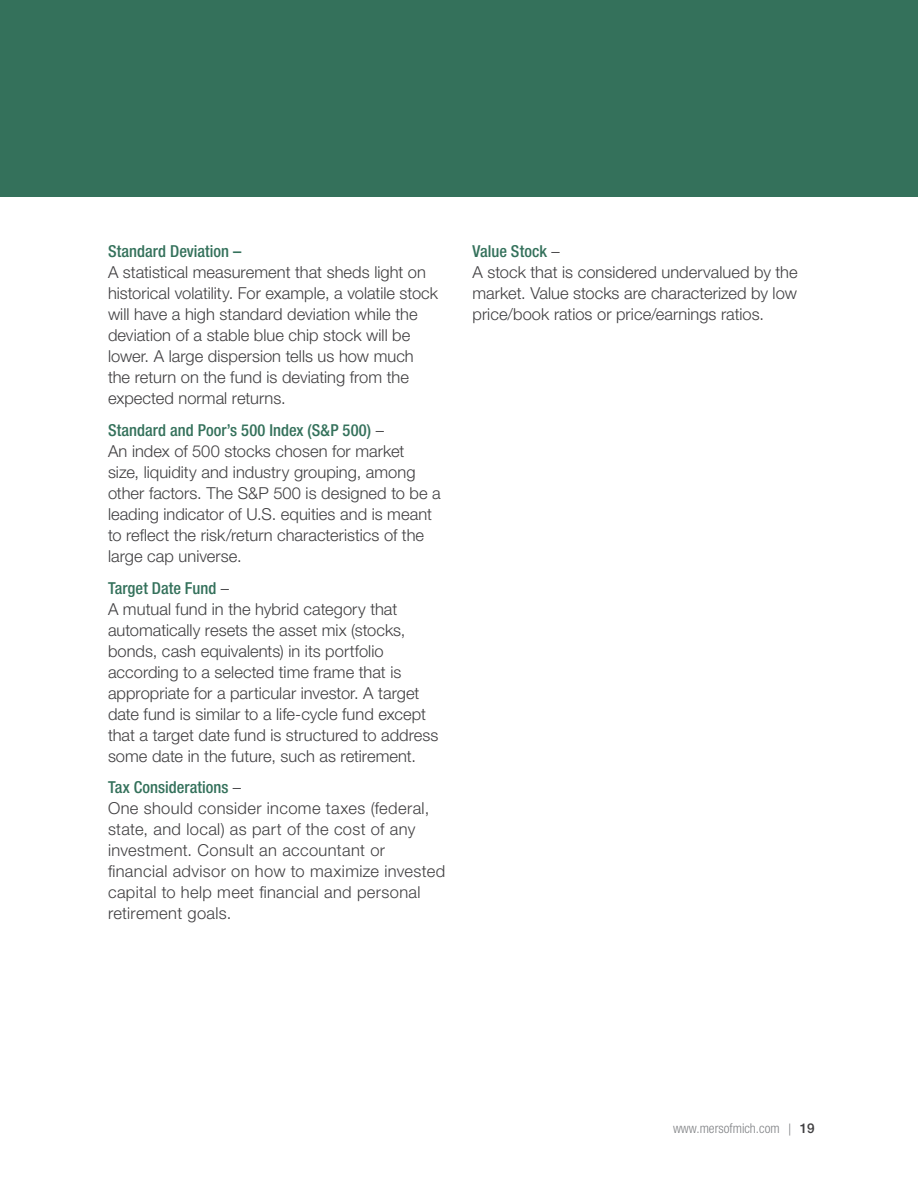
<style>
.page{position:relative;width:918px;height:1188px;background:#fff}
.page>*{position:absolute;margin:0;border:0;box-sizing:border-box;transform-origin:0 0}
.t1{font:300 16.5px/21px "Helvetica Neue LT Std";color:#414042}
.t2{font:300 16.5px/21px "Helvetica Neue LT Std";letter-spacing:.02em;color:#414042}
.t3{font:500 condensed 16.5px "Helvetica Neue LT Std";color:#34715b}
.t4{font:300 condensed 13.5px "Helvetica Neue LT Std";color:#808285}
.s1{font-weight:500;font-stretch:condensed;color:#34715b}
.s2{font-family:"Frutiger Neue LT Pro";font-stretch:normal;font-size:12px}
.s3{font-weight:500;font-stretch:normal;color:#414042}
</style>
<div class="page">
<div style="left:0;top:0;width:918px;height:196px;background:#34715b"></div>
<p class="t3" style="left:108px;top:241px;width:135px">Standard Deviation –</p>
<p class="t1" style="left:108px;top:261px;width:332px">A statistical measurement that sheds light on historical volatility. For example, a volatile stock will have a high standard deviation while the deviation of a stable blue chip stock will be lower. A large dispersion tells us how much the return on the fund is deviating from the expected normal returns.</p>
<p class="t1" style="left:108px;top:419px;width:334px"><span class="s1">Standard and Poor’s 500 Index (S&amp;P 500)</span> –<br>An index of 500 stocks chosen for market<br>size, liquidity and industry grouping, among other factors. The S&amp;P 500 is designed to be a leading indicator of U.S. equities and is meant to reflect the risk/return characteristics of the large cap universe.</p>
<p class="t1" style="left:108px;top:577px;width:332px"><span class="s1">Target Date Fund</span> –<br>A mutual fund in the hybrid category that automatically resets the asset mix (stocks, bonds, cash equivalents) in its portfolio according to a selected time frame that is appropriate for a particular investor. A target date fund is similar to a life-cycle fund except that a target date fund is structured to address some date in the future, such as retirement.</p>
<p class="t2" style="left:108px;top:777px;width:339px"><span class="s1">Tax Considerations</span> –<br>One should consider income taxes (federal, state, and local) as part of the cost of any investment. Consult an accountant or financial advisor on how to maximize invested capital to help meet financial and personal retirement goals.</p>
<p class="t1" style="left:472px;top:240px;width:327px"><span class="s1">Value Stock</span> –<br>A stock that is considered undervalued by the market. Value stocks are characterized by low price/book ratios or price/earnings ratios.</p>
<p class="t4" style="left:673px;top:1121px;width:143px">www. mersofmich.com <span class="s2">|</span> <span class="s3">19</span></p>
</div>
